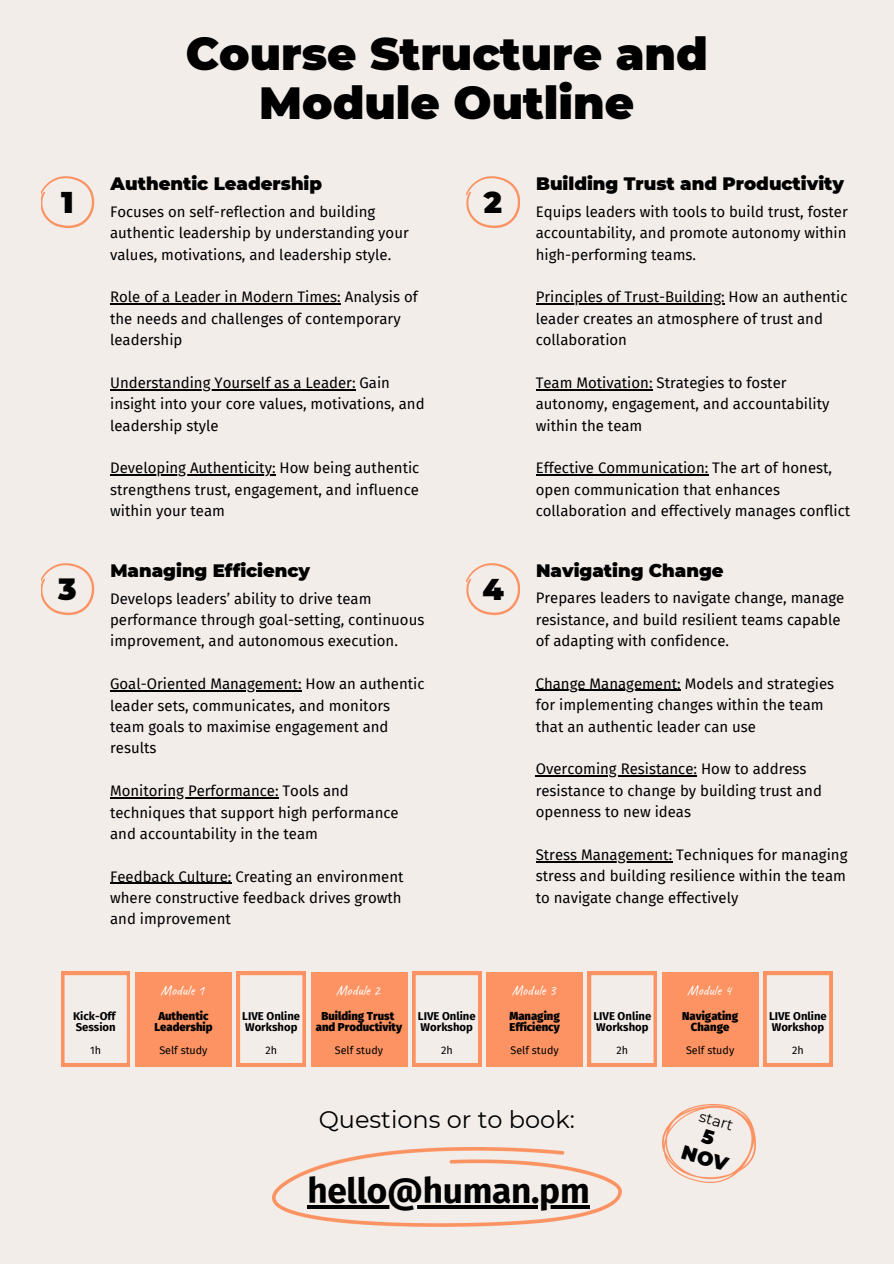
<style>
.page{position:relative;width:894px;height:1264px;background:#fff}
.page>*{position:absolute;margin:0;border:0;box-sizing:border-box;transform-origin:0 0}
.t1{font:900 45px/49.5px "Montserrat";color:#000;text-align:center}
.t2{font:700 35.1px "Fira Sans";letter-spacing:-.01em;color:#000}
.t3{font:900 30px "Montserrat";color:#000}
.t4{font:24px "Montserrat";color:#000}
.t5{font:900 19.5px/21.1px "Montserrat";color:#000;text-align:center}
.t6{font:900 18px "Montserrat";color:#000}
.t7{font:15.15px "Montserrat";color:#000}
.t8{font:15px/21.3px "Fira Sans";color:#000}
.t9{font:14.55px "Caveat";color:#fff}
.t10{font:700 11.25px/11.2px "Fira Sans";color:#000}
.t11{font:900 11.25px "Fira Sans";color:#000}
.t12{font:10.8px "Fira Sans";color:#000}
</style>
<div class="page">
<div style="left:0;top:0;width:893px;height:1263px;background:#f3edea"></div>
<img style="left:466px;top:563px;width:53px;height:53px">
<hr style="left:535px;top:690px;width:145px;height:1px;background:#000">
<hr style="left:535px;top:775px;width:162px;height:1px;background:#000">
<hr style="left:535px;top:861px;width:137px;height:1px;background:#000">
<img style="left:466px;top:176px;width:53px;height:53px">
<hr style="left:535px;top:303px;width:189px;height:2px;background:#000">
<hr style="left:535px;top:389px;width:117px;height:1px;background:#000">
<hr style="left:535px;top:474px;width:173px;height:2px;background:#000">
<img style="left:41px;top:176px;width:53px;height:53px">
<hr style="left:110px;top:303px;width:231px;height:1px;background:#000">
<hr style="left:110px;top:389px;width:245px;height:1px;background:#000">
<hr style="left:110px;top:474px;width:165px;height:1px;background:#000">
<img style="left:41px;top:563px;width:53px;height:53px">
<hr style="left:110px;top:690px;width:191px;height:1px;background:#000">
<hr style="left:110px;top:797px;width:168px;height:1px;background:#000">
<hr style="left:110px;top:882px;width:121px;height:1px;background:#000">
<div style="left:135px;top:971px;width:97px;height:95px;background:#fd9362"></div>
<div style="left:310px;top:971px;width:97px;height:95px;background:#fd9362"></div>
<div style="left:486px;top:971px;width:96px;height:95px;background:#fd9362"></div>
<div style="left:661px;top:971px;width:97px;height:95px;background:#fd9362"></div>
<svg style="left:61px;top:971px;width:69px;height:95px"></svg>
<svg style="left:237px;top:971px;width:68px;height:95px"></svg>
<svg style="left:412px;top:971px;width:69px;height:95px"></svg>
<svg style="left:587px;top:971px;width:69px;height:95px"></svg>
<svg style="left:763px;top:971px;width:68px;height:95px"></svg>
<img style="left:662px;top:1104px;width:93px;height:78px">
<img style="left:272px;top:1147px;width:349px;height:79px">
<hr style="left:307px;top:1205px;width:282px;height:3px;background:#000">
<p class="t3" style="left:61px;top:184px;width:14px">1</p>
<p class="t3" style="left:58px;top:570px;width:20px">3</p>
<h6 class="t1" style="left:186px;top:29px;width:523px">Course Structure and<br>Module Outline</h6>
<p class="t6" style="left:111px;top:172px;width:213px">Authentic Leadership</p>
<h5 class="t8" style="left:110px;top:201px;width:300px">Focuses on self-reflection and building authentic leadership by understanding your values, motivations, and leadership style.</h5>
<h6 class="t8" style="left:110px;top:286px;width:309px">Role of a Leader in Modern Times: Analysis of the needs and challenges of contemporary leadership</h6>
<h6 class="t8" style="left:110px;top:372px;width:316px">Understanding Yourself as a Leader: Gain insight into your core values, motivations, and leadership style</h6>
<h6 class="t8" style="left:110px;top:457px;width:311px;text-align:justify">Developing Authenticity: How being authentic strengthens trust, engagement, and influence within your team</h6>
<p class="t6" style="left:110px;top:559px;width:201px">Managing Efficiency</p>
<h5 class="t8" style="left:110px;top:588px;width:315px">Develops leaders’ ability to drive team performance through goal-setting, continuous improvement, and autonomous execution.</h5>
<h6 class="t8" style="left:110px;top:673px;width:316px">Goal-Oriented Management: How an authentic leader sets, communicates, and monitors team goals to maximise engagement and results</h6>
<h6 class="t8" style="left:110px;top:780px;width:290px">Monitoring Performance: Tools and techniques that support high performance and accountability in the team</h6>
<h6 class="t8" style="left:110px;top:866px;width:295px">Feedback Culture: Creating an environment where constructive feedback drives growth and improvement</h6>
<p class="t3" style="left:483px;top:184px;width:20px">2</p>
<p class="t3" style="left:482px;top:570px;width:23px">4</p>
<p class="t6" style="left:536px;top:172px;width:309px">Building Trust and Productivity</p>
<h5 class="t8" style="left:535px;top:201px;width:313px;text-align:justify">Equips leaders with tools to build trust, foster accountability, and promote autonomy within high-performing teams.</h5>
<h6 class="t8" style="left:535px;top:287px;width:313px">Principles of Trust-Building: How an authentic leader creates an atmosphere of trust and collaboration</h6>
<h6 class="t8" style="left:535px;top:372px;width:295px">Team Motivation: Strategies to foster autonomy, engagement, and accountability within the team</h6>
<h6 class="t8" style="left:535px;top:458px;width:316px">Effective Communication: The art of honest, open communication that enhances collaboration and effectively manages conflict</h6>
<p class="t6" style="left:536px;top:559px;width:189px">Navigating Change</p>
<h5 class="t8" style="left:535px;top:587px;width:310px">Prepares leaders to navigate change, manage resistance, and build resilient teams capable of adapting with confidence.</h5>
<h6 class="t8" style="left:535px;top:673px;width:300px">Change Management: Models and strategies for implementing changes within the team that an authentic leader can use</h6>
<h6 class="t8" style="left:535px;top:758px;width:287px">Overcoming Resistance: How to address resistance to change by building trust and openness to new ideas</h6>
<h6 class="t8" style="left:535px;top:844px;width:313px;text-align:justify">Stress Management: Techniques for managing stress and building resilience within the team to navigate change effectively</h6>
<p class="t10" style="left:73px;top:1010px;width:44px">Kick-Off</p>
<p class="t10" style="left:76px;top:1021px;width:41px">Session</p>
<p class="t12" style="left:90px;top:1043px;width:12px">1h</p>
<p class="t9" style="left:160px;top:980px;width:45px">Module 1</p>
<p class="t11" style="left:158px;top:1008px;width:52px">Authentic</p>
<p class="t11" style="left:154px;top:1020px;width:60px">Leadership</p>
<h6 class="t12" style="left:159px;top:1043px;width:50px">Self study</h6>
<p class="t10" style="left:242px;top:1010px;width:59px">LIVE Online<br>Workshop</p>
<p class="t12" style="left:265px;top:1043px;width:13px">2h</p>
<p class="t9" style="left:336px;top:980px;width:45px">Module 2</p>
<p class="t11" style="left:321px;top:1008px;width:74px">Building Trust</p>
<p class="t11" style="left:316px;top:1020px;width:88px">and Productivity</p>
<p class="t12" style="left:335px;top:1043px;width:50px">Self study</p>
<h6 class="t10" style="left:418px;top:1010px;width:59px">LIVE Online<br>Workshop</h6>
<p class="t12" style="left:441px;top:1043px;width:13px">2h</p>
<p class="t9" style="left:511px;top:980px;width:45px">Module 3</p>
<h6 class="t11" style="left:509px;top:1008px;width:52px">Managing</h6>
<p class="t11" style="left:509px;top:1020px;width:52px">Efficiency</p>
<p class="t12" style="left:510px;top:1043px;width:50px">Self study</p>
<p class="t10" style="left:593px;top:1010px;width:59px">LIVE Online<br>Workshop</p>
<p class="t12" style="left:616px;top:1043px;width:13px">2h</p>
<p class="t9" style="left:687px;top:980px;width:45px">Module 4</p>
<p class="t11" style="left:682px;top:1008px;width:58px">Navigating</p>
<p class="t11" style="left:690px;top:1020px;width:40px">Change</p>
<h6 class="t12" style="left:685px;top:1043px;width:50px">Self study</h6>
<h3 class="t4" style="left:319px;top:1104px;width:257px">Questions or to book:</h3>
<p class="t7" style="left:702px;top:1106px;width:36px;rotate:17deg">start</p>
<p class="t5" style="left:691px;top:1120px;width:49px;rotate:17deg">5<br>NOV</p>
<h4 class="t2" style="left:307px;top:1170px;width:284px">hello@human.pm</h4>
<p class="t10" style="left:768px;top:1010px;width:59px">LIVE Online<br>Workshop</p>
<p class="t12" style="left:791px;top:1043px;width:13px">2h</p>
</div>
